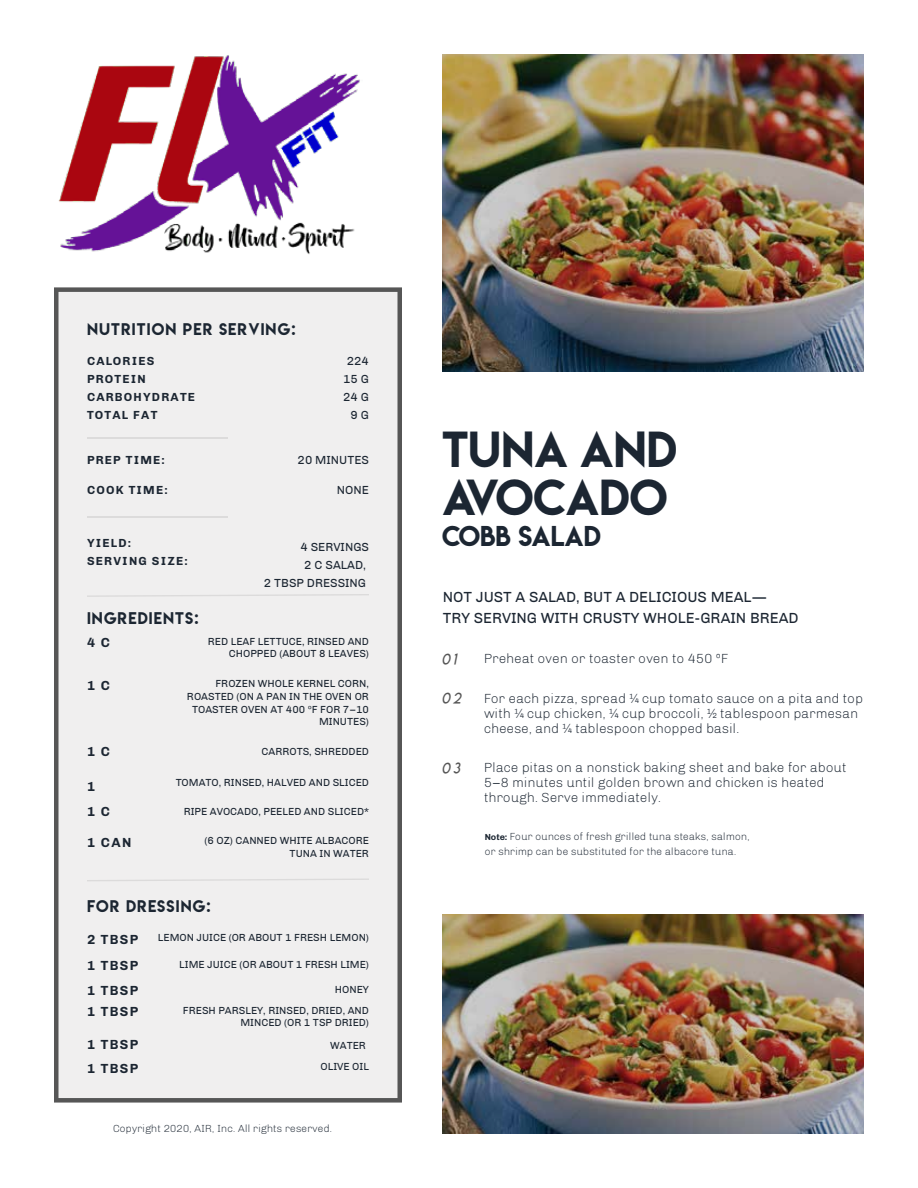
<style>
.page{position:relative;width:918px;height:1188px;background:#fff}
.page>*{position:absolute;margin:0;border:0;box-sizing:border-box;transform-origin:0 0}
.t1{font:45px/48px "Lemon Milk";color:#1c2632}
.t2{font:25.5px "Lemon Milk";color:#1c2632}
.t3{font:15px/21px "Chivo";color:#1c2632}
.t4{font:15px "Lemon Milk";letter-spacing:.075em;color:#1c2632}
.t5{font:15px "Lemon Milklightitalic";color:#565656}
.t6{font:300 13.5px/15px "Chivo";color:#1c2632}
.t7{font:700 13.5px "Chivo";letter-spacing:.1em;color:#1c2632}
.t8{font:700 12px/18px "Chivo";letter-spacing:.1em;color:#1c2632}
.t9{font:12px/18px "Chivo";color:#1c2632;text-align:right}
.t10{font:10.5px/12.6px "Chivo";color:#1c2632;text-align:right}
.t11{font:300 10.5px/15px "Chivo";color:#1c2632}
.s1{font-weight:700;font-size:9px}
</style>
<div class="page">
<img style="left:443px;top:914px;width:421px;height:220px">
<img style="left:443px;top:54px;width:421px;height:317px">
<div style="left:54px;top:287px;width:348px;height:816px;background:#f0efef"></div>
<hr style="left:87px;top:437px;width:141px;height:2px;background:#dcdbdb">
<svg style="left:87px;top:594px;width:282px;height:3px"></svg>
<svg style="left:87px;top:879px;width:282px;height:2px"></svg>
<hr style="left:87px;top:516px;width:141px;height:1px;background:#dcdbdb">
<img style="left:58px;top:55px;width:302px;height:199px">
<h3 class="t4" style="left:87px;top:318px;width:210px">NUTRITION PER SERVING:</h3>
<p class="t8" style="left:87px;top:351px;width:110px">CALORIES<br>PROTEIN<br>CARBOHYDRATE<br>TOTAL FAT</p>
<p class="t9" style="left:343px;top:351px;width:27px">224<br>15 G<br>24 G<br>9 G</p>
<p class="t8" style="left:87px;top:451px;width:79px">PREP TIME:</p>
<p class="t9" style="left:298px;top:451px;width:73px">20 MINUTES</p>
<p class="t8" style="left:87px;top:481px;width:82px">COOK TIME:</p>
<p class="t9" style="left:337px;top:481px;width:34px">NONE</p>
<p class="t8" style="left:87px;top:534px;width:102px">YIELD:<br>SERVING SIZE:</p>
<h3 class="t4" style="left:87px;top:608px;width:113px">INGREDIENTS:</h3>
<p class="t7" style="left:87px;top:635px;width:25px">4 C</p>
<p class="t9" style="left:264px;top:538px;width:107px">4 SERVINGS<br>2 C SALAD,<br>2 TBSP DRESSING</p>
<p class="t10" style="left:208px;top:635px;width:163px">RED LEAF LETTUCE, RINSED AND<br>CHOPPED (ABOUT 8 LEAVES)</p>
<p class="t7" style="left:87px;top:677px;width:25px">1 C</p>
<p class="t10" style="left:187px;top:677px;width:184px">FROZEN WHOLE KERNEL CORN,<br>ROASTED (ON A PAN IN THE OVEN OR<br>TOASTER OVEN AT 400 ºF FOR 7–10<br>MINUTES)</p>
<p class="t7" style="left:87px;top:743px;width:25px">1 C</p>
<p class="t10" style="left:262px;top:745px;width:109px">CARROTS, SHREDDED</p>
<p class="t7" style="left:87px;top:779px;width:10px">1</p>
<p class="t10" style="left:176px;top:776px;width:195px">TOMATO, RINSED, HALVED AND SLICED</p>
<p class="t7" style="left:87px;top:803px;width:25px">1 C</p>
<p class="t10" style="left:184px;top:805px;width:187px">RIPE AVOCADO, PEELED AND SLICED*</p>
<p class="t7" style="left:87px;top:834px;width:46px">1 CAN</p>
<p class="t10" style="left:204px;top:834px;width:166px">(6 OZ) CANNED WHITE ALBACORE<br>TUNA IN WATER</p>
<h3 class="t4" style="left:87px;top:895px;width:125px">FOR DRESSING:</h3>
<p class="t7" style="left:87px;top:931px;width:53px">2 TBSP</p>
<p class="t10" style="left:158px;top:931px;width:213px">LEMON JUICE (OR ABOUT 1 FRESH LEMON)</p>
<p class="t7" style="left:87px;top:958px;width:53px">1 TBSP</p>
<p class="t10" style="left:179px;top:958px;width:191px">LIME JUICE (OR ABOUT 1 FRESH LIME)</p>
<p class="t7" style="left:87px;top:983px;width:53px">1 TBSP</p>
<p class="t10" style="left:183px;top:979px;width:188px;line-height:21px">HONEY<br>FRESH PARSLEY, RINSED, DRIED, AND</p>
<p class="t10" style="left:240px;top:1017px;width:130px">MINCED (OR 1 TSP DRIED)</p>
<p class="t7" style="left:87px;top:1004px;width:53px">1 TBSP</p>
<p class="t7" style="left:87px;top:1037px;width:53px">1 TBSP</p>
<p class="t10" style="left:330px;top:1039px;width:37px">WATER</p>
<p class="t7" style="left:87px;top:1060px;width:53px">1 TBSP</p>
<p class="t10" style="left:320px;top:1061px;width:50px">OLIVE OIL</p>
<p class="t11" style="left:113px;top:1121px;width:221px">Copyright 2020, AIR, Inc. All rights reserved.</p>
<h1 class="t1" style="left:442px;top:425px;width:236px">TUNA AND<br>AVOCADO</h1>
<h2 class="t2" style="left:442px;top:517px;width:161px">COBB SALAD</h2>
<h3 class="t3" style="left:443px;top:586px;width:357px">NOT JUST A SALAD, BUT A DELICIOUS MEAL—<br>TRY SERVING WITH CRUSTY WHOLE-GRAIN BREAD</h3>
<h3 class="t5" style="left:442px;top:650px;width:16px">01</h3>
<p class="t6" style="left:484px;top:651px;width:246px">Preheat oven or toaster oven to 450 ºF</p>
<h3 class="t5" style="left:442px;top:689px;width:21px">02</h3>
<p class="t6" style="left:484px;top:691px;width:381px">For each pizza, spread ¼ cup tomato sauce on a pita and top with ¼ cup chicken, ¼ cup broccoli, ½ tablespoon parmesan cheese, and ¼ tablespoon chopped basil.</p>
<h3 class="t5" style="left:442px;top:759px;width:20px">03</h3>
<p class="t6" style="left:484px;top:760px;width:364px">Place pitas on a nonstick baking sheet and bake for about<br>5–8 minutes until golden brown and chicken is heated through. Serve immediately.</p>
<p class="t11" style="left:485px;top:829px;width:267px"><span class="s1">Note:</span> Four ounces of fresh grilled tuna steaks, salmon, or shrimp can be substituted for the albacore tuna.</p>
</div>
